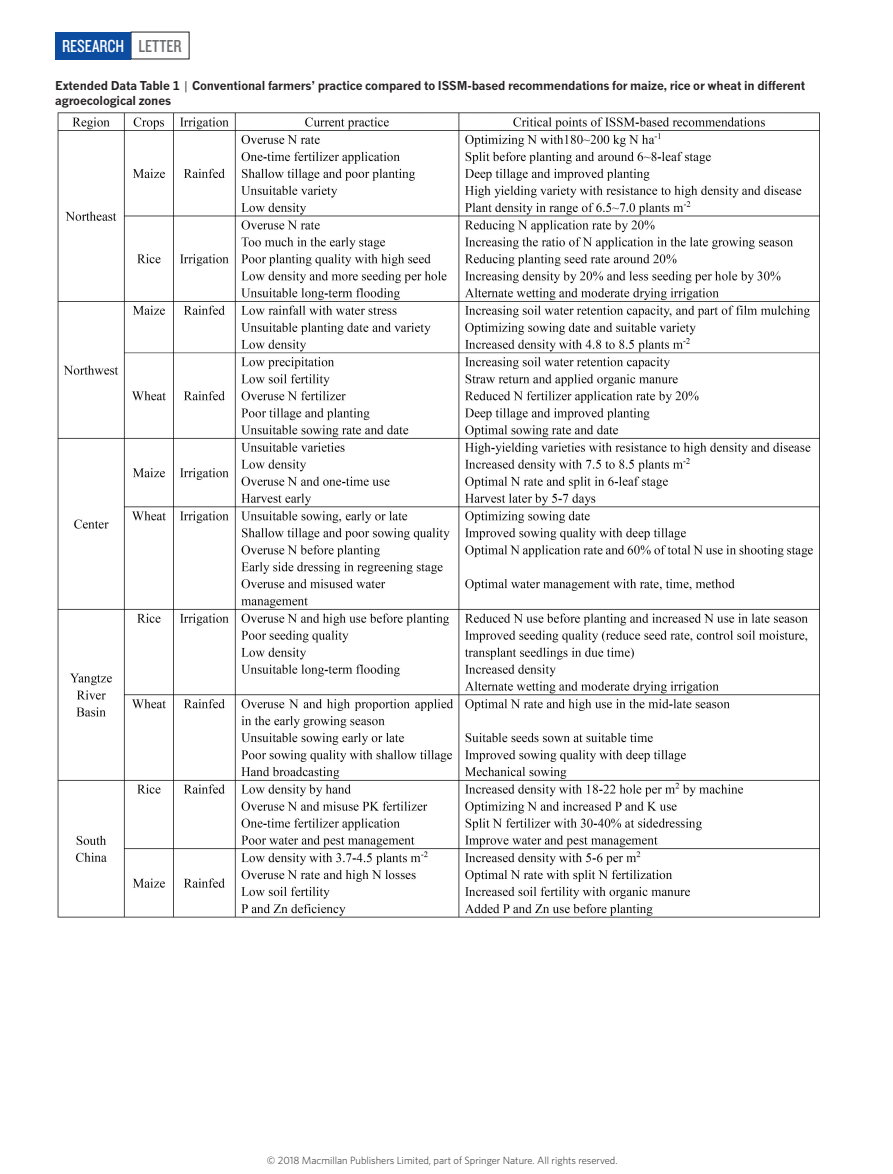
<style>
.page{position:relative;width:893px;height:1174px;background:#fff}
.page>*{position:absolute;margin:0;border:0;box-sizing:border-box;transform-origin:0 0}
.t1{font:18px "Knockout 29 Junior Ltweight";color:#fff}
.t2{font:700 12px/15px "News Gothic MT Std";letter-spacing:-.01em;color:#231f20}
.t3{font:300 10.5px "Whitney";color:#231f20}
.s1{color:#6c6d70}
.s2{font-weight:400}
</style>
<div class="page">
<div style="left:55px;top:32px;width:76px;height:27px;background:#0d4da1"></div>
<img style="left:57px;top:112px;width:763px;height:805px">
<h1 class="t1" style="left:62px;top:34px;width:121px">RESEARCH <span class="s1">LETTER</span></h1>
<p class="t2" style="left:55px;top:78px;width:751px">Extended Data Table 1 <span class="s2">|</span> Conventional farmers’ practice compared to ISSM-based recommendations for maize, rice or wheat in different agroecological zones</p>
<p class="t3" style="left:267px;top:1153px;width:352px">© 2018 Macmillan Publishers Limited, part of Springer Nature. All rights reserved.</p>
</div>
